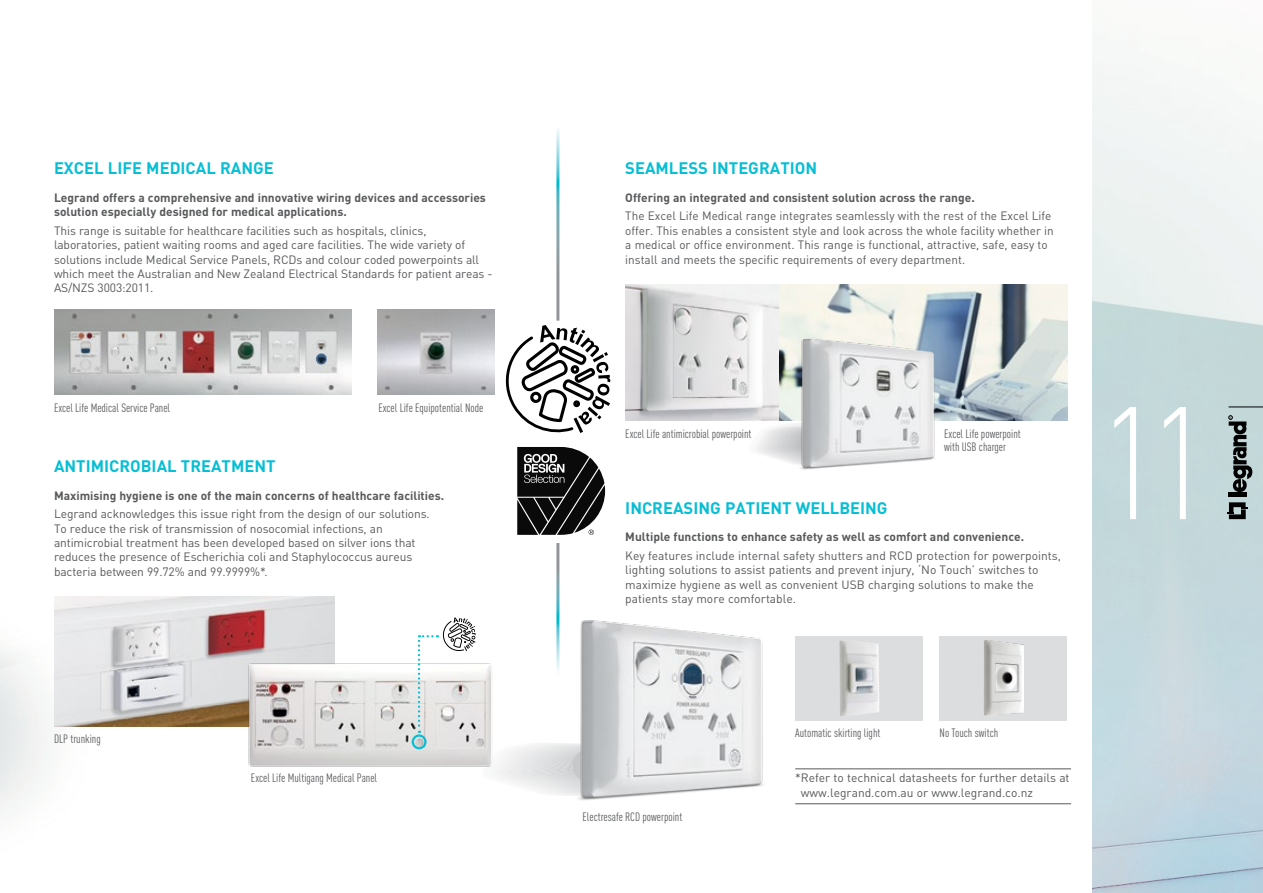
<style>
.page{position:relative;width:1263px;height:893px;background:#fff}
.page>*{position:absolute;margin:0;border:0;box-sizing:border-box;transform-origin:0 0}
.t1{font:300 condensed 157.5px "DIN Pro";color:#fff}
.t2{font:700 16.5px "DIN";color:#08bed5}
.t3{font:12px/14.4px "DIN";color:#58595b}
.t4{font:700 12px/14.4px "DIN";color:#58595b}
.t5{font:condensed 12px/13.5px "DIN Pro";color:#58595b}
</style>
<div class="page">
<img style="left:0;top:394px;width:111px;height:418px">
<img style="left:1093px;top:60px;width:170px;height:833px">
<hr style="left:1228px;top:407px;width:35px;height:1px;background:#000">
<hr style="left:1228px;top:493px;width:18px;height:4px;background:#000">
<svg style="left:1227px;top:502px;width:20px;height:17px"></svg>
<svg style="left:1229px;top:416px;width:23px;height:76px"></svg>
<img style="left:778px;top:284px;width:289px;height:136px">
<div style="left:795px;top:636px;width:128px;height:84px;background:#dcddde"></div>
<img style="left:839px;top:640px;width:40px;height:76px">
<div style="left:939px;top:636px;width:128px;height:84px;background:#dcddde"></div>
<img style="left:984px;top:640px;width:39px;height:76px">
<hr style="left:795px;top:768px;width:276px;height:1px;background:#58595b">
<hr style="left:795px;top:803px;width:276px;height:1px;background:#58595b">
<img style="left:54px;top:309px;width:298px;height:85px">
<img style="left:377px;top:309px;width:117px;height:85px">
<div style="left:625px;top:284px;width:153px;height:136px;background:#000;opacity:.3"></div>
<svg style="left:492px;top:743px;width:56px;height:50px"></svg>
<img style="left:54px;top:596px;width:281px;height:130px">
<img style="left:242px;top:657px;width:257px;height:114px">
<svg style="left:505px;top:325px;width:105px;height:108px"></svg>
<svg style="left:418px;top:617px;width:58px;height:116px"></svg>
<div style="left:412px;top:734px;width:15px;height:15px;border:2px solid #08bed5;border-radius:50%"></div>
<img style="left:548px;top:602px;width:216px;height:198px">
<svg style="left:756px;top:427px;width:22px;height:32px"></svg>
<img style="left:778px;top:325px;width:174px;height:145px">
<svg style="left:517px;top:447px;width:88px;height:88px"></svg>
<h2 class="t2" style="left:54px;top:157px;width:221px">EXCEL LIFE MEDICAL RANGE</h2>
<p class="t4" style="left:54px;top:190px;width:433px">Legrand offers a comprehensive and innovative wiring devices and accessories solution especially designed for medical applications.</p>
<p class="t3" style="left:54px;top:223px;width:440px">This range is suitable for healthcare facilities such as hospitals, clinics, laboratories, patient waiting rooms and aged care facilities. The wide variety of solutions include Medical Service Panels, RCDs and colour coded powerpoints all which meet the Australian and New Zealand Electrical Standards for patient areas - AS/NZS 3003:2011.</p>
<h2 class="t2" style="left:625px;top:157px;width:193px">SEAMLESS INTEGRATION</h2>
<p class="t4" style="left:625px;top:190px;width:351px">Offering an integrated and consistent solution across the range.</p>
<p class="t3" style="left:625px;top:209px;width:430px">The Excel Life Medical range integrates seamlessly with the rest of the Excel Life offer. This enables a consistent style and look across the whole facility whether in a medical or office environment. This range is functional, attractive, safe, easy to install and meets the specific requirements of every department.</p>
<p class="t5" style="left:54px;top:400px;width:118px">Excel Life Medical Service Panel</p>
<p class="t5" style="left:378px;top:400px;width:106px">Excel Life Equipotential Node</p>
<h2 class="t2" style="left:54px;top:455px;width:223px">ANTIMICROBIAL TREATMENT</h2>
<p class="t4" style="left:54px;top:487px;width:392px">Maximising hygiene is one of the main concerns of healthcare facilities.</p>
<p class="t3" style="left:54px;top:506px;width:377px">Legrand acknowledges this issue right from the design of our solutions.<br>To reduce the risk of transmission of nosocomial infections, an antimicrobial treatment has been developed based on silver ions that reduces the presence of Escherichia coli and Staphylococcus aureus bacteria between 99.72% and 99.9999%*.</p>
<p class="t5" style="left:625px;top:426px;width:128px">Excel Life antimicrobial powerpoint</p>
<p class="t5" style="left:944px;top:426px;width:78px">Excel Life powerpoint with USB charger</p>
<h2 class="t2" style="left:625px;top:497px;width:264px">INCREASING PATIENT WELLBEING</h2>
<p class="t4" style="left:625px;top:529px;width:400px">Multiple functions to enhance safety as well as comfort and convenience.</p>
<p class="t3" style="left:625px;top:548px;width:437px">Key features include internal safety shutters and RCD protection for powerpoints, lighting solutions to assist patients and prevent injury, ‘No Touch’ switches to maximize hygiene as well as convenient USB charging solutions to make the patients stay more comfortable.</p>
<h1 class="t1" style="left:1105px;top:352px;width:106px">11</h1>
<p class="t5" style="left:54px;top:731px;width:48px">DLP trunking</p>
<p class="t5" style="left:795px;top:726px;width:87px">Automatic skirting light</p>
<p class="t5" style="left:939px;top:726px;width:60px">No Touch switch</p>
<p class="t5" style="left:251px;top:770px;width:128px">Excel Life Multigang Medical Panel</p>
<p class="t3" style="left:801px;top:770px;width:270px;text-indent:-6px">*Refer to technical datasheets for further details at www.legrand.com.au or www.legrand.co.nz</p>
<p class="t5" style="left:583px;top:809px;width:101px">Electresafe RCD powerpoint</p>
</div>
